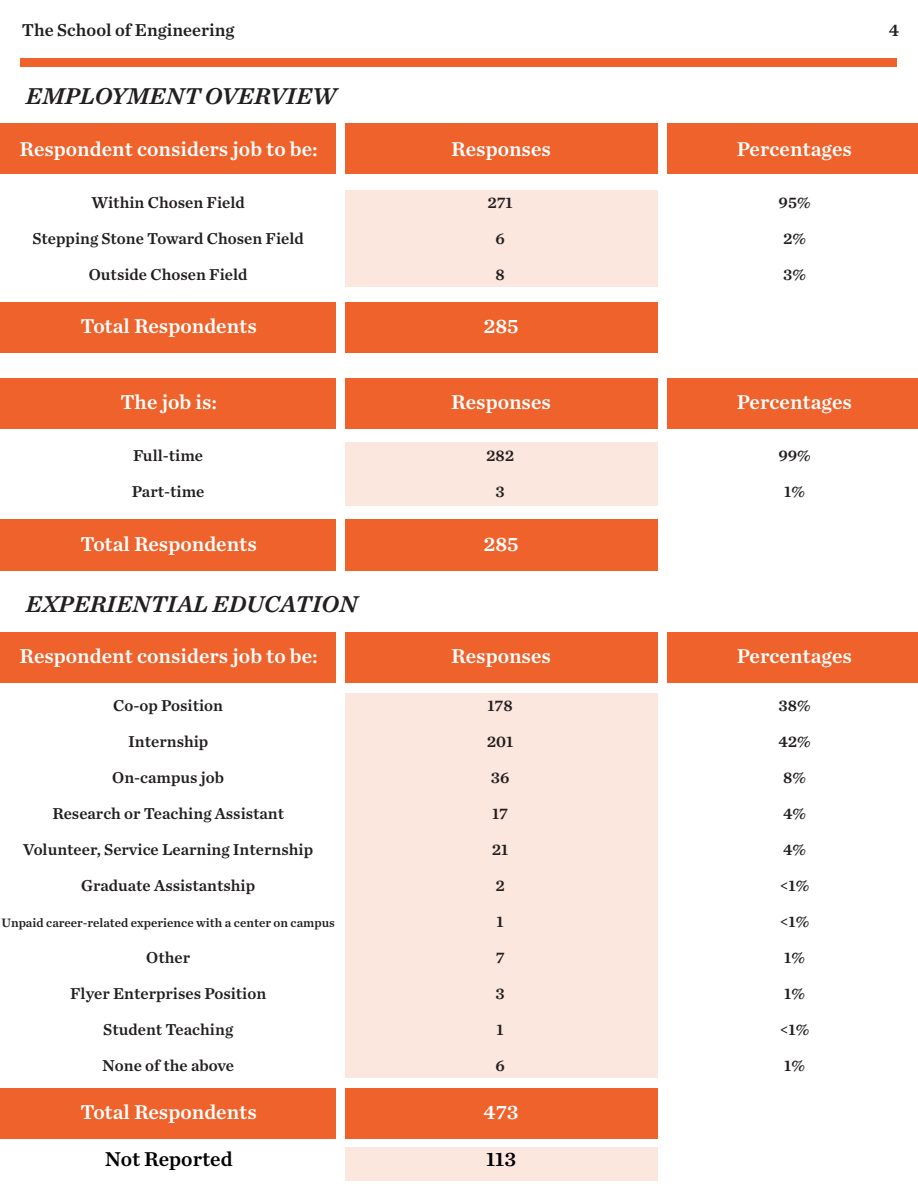
<style>
.page{position:relative;width:918px;height:1188px;background:#fff}
.page>*{position:absolute;margin:0;border:0;box-sizing:border-box;transform-origin:0 0}
.t1{font:italic 24px "Chronicle Text G2 Semi";color:#231f20}
.t2{font:21px "Chronicle Text G2 Semi";color:#fff}
.t3{font:21px "Chronicle Text G2 Semi";color:#000}
.t4{font:18px "Chronicle Text G2 Semi";color:#231f20}
.t5{font:16.5px "Chronicle Text G2 Semi";color:#231f20}
.t6{font:12.75px "Chronicle Text G2 Semi";color:#231f20}
</style>
<div class="page">
<div style="left:342px;top:190px;width:316px;height:97px;background:#fce7df"></div>
<div style="left:342px;top:443px;width:316px;height:63px;background:#fce7df"></div>
<div style="left:342px;top:693px;width:316px;height:385px;background:#fce7df"></div>
<div style="left:342px;top:1147px;width:316px;height:34px;background:#fce7df"></div>
<div style="left:0;top:123px;width:918px;height:51px;background:#ef622b"></div>
<div style="left:0;top:632px;width:918px;height:51px;background:#ef622b"></div>
<div style="left:0;top:378px;width:918px;height:51px;background:#ef622b"></div>
<div style="left:0;top:303px;width:659px;height:50px;background:#ef622b"></div>
<div style="left:0;top:1088px;width:663px;height:50px;background:#ef622b"></div>
<div style="left:0;top:519px;width:659px;height:52px;background:#ef622b"></div>
<div style="left:336px;top:98px;width:9px;height:1090px;background:#fff"></div>
<div style="left:658px;top:98px;width:9px;height:1090px;background:#fff"></div>
<div style="left:21px;top:58px;width:876px;height:9px;background:#ef622b"></div>
<p class="t4" style="left:22px;top:16px;width:214px">The School of Engineering</p>
<p class="t4" style="left:889px;top:16px;width:12px">4</p>
<p class="t1" style="left:26px;top:77px;width:312px">EMPLOYMENT OVERVIEW</p>
<p class="t2" style="left:20px;top:132px;width:300px">Respondent considers job to be:</p>
<p class="t2" style="left:451px;top:132px;width:101px">Responses</p>
<p class="t2" style="left:737px;top:132px;width:117px">Percentages</p>
<p class="t5" style="left:92px;top:190px;width:155px">Within Chosen Field</p>
<p class="t5" style="left:32px;top:226px;width:273px">Stepping Stone Toward Chosen Field</p>
<p class="t5" style="left:89px;top:262px;width:160px">Outside Chosen Field</p>
<p class="t5" style="left:487px;top:190px;width:27px">271</p>
<p class="t5" style="left:495px;top:226px;width:11px">6</p>
<p class="t5" style="left:495px;top:262px;width:11px">8</p>
<p class="t5" style="left:779px;top:190px;width:34px">95%</p>
<p class="t5" style="left:783px;top:226px;width:25px">2%</p>
<p class="t5" style="left:783px;top:262px;width:24px">3%</p>
<p class="t2" style="left:81px;top:310px;width:178px">Total Respondents</p>
<p class="t2" style="left:483px;top:310px;width:37px">285</p>
<p class="t2" style="left:120px;top:385px;width:98px">The job is:</p>
<p class="t2" style="left:451px;top:385px;width:101px">Responses</p>
<p class="t2" style="left:737px;top:385px;width:117px">Percentages</p>
<p class="t5" style="left:133px;top:443px;width:71px">Full-time</p>
<p class="t5" style="left:132px;top:479px;width:74px">Part-time</p>
<p class="t5" style="left:486px;top:443px;width:30px">282</p>
<p class="t5" style="left:495px;top:479px;width:11px">3</p>
<p class="t5" style="left:778px;top:443px;width:34px">99%</p>
<p class="t5" style="left:784px;top:479px;width:22px">1%</p>
<p class="t2" style="left:81px;top:527px;width:178px">Total Respondents</p>
<p class="t2" style="left:483px;top:527px;width:37px">285</p>
<p class="t1" style="left:26px;top:585px;width:333px">EXPERIENTIAL EDUCATION</p>
<p class="t2" style="left:20px;top:640px;width:300px">Respondent considers job to be:</p>
<p class="t2" style="left:451px;top:640px;width:101px">Responses</p>
<p class="t2" style="left:737px;top:640px;width:117px">Percentages</p>
<p class="t5" style="left:113px;top:693px;width:111px">Co-op Position</p>
<p class="t5" style="left:128px;top:729px;width:82px">Internship</p>
<p class="t5" style="left:112px;top:765px;width:113px">On-campus job</p>
<p class="t5" style="left:52px;top:801px;width:233px">Research or Teaching Assistant</p>
<p class="t5" style="left:23px;top:837px;width:291px">Volunteer, Service Learning Internship</p>
<p class="t5" style="left:81px;top:873px;width:176px">Graduate Assistantship</p>
<p class="t6" style="left:1px;top:913px;width:335px">Unpaid career-related experience with a center on campus</p>
<p class="t5" style="left:146px;top:945px;width:45px">Other</p>
<p class="t5" style="left:70px;top:981px;width:198px">Flyer Enterprises Position</p>
<p class="t5" style="left:103px;top:1017px;width:131px">Student Teaching</p>
<p class="t5" style="left:102px;top:1053px;width:133px">None of the above</p>
<p class="t5" style="left:487px;top:693px;width:27px">178</p>
<p class="t5" style="left:487px;top:729px;width:28px">201</p>
<p class="t5" style="left:491px;top:765px;width:20px">36</p>
<p class="t5" style="left:492px;top:801px;width:17px">17</p>
<p class="t5" style="left:492px;top:837px;width:18px">21</p>
<p class="t5" style="left:495px;top:873px;width:11px">2</p>
<p class="t5" style="left:497px;top:909px;width:9px">1</p>
<p class="t5" style="left:496px;top:945px;width:10px">7</p>
<p class="t5" style="left:495px;top:981px;width:11px">3</p>
<p class="t5" style="left:497px;top:1017px;width:9px">1</p>
<p class="t5" style="left:495px;top:1053px;width:11px">6</p>
<p class="t5" style="left:779px;top:693px;width:34px">38%</p>
<p class="t5" style="left:778px;top:729px;width:34px">42%</p>
<p class="t5" style="left:783px;top:765px;width:24px">8%</p>
<p class="t5" style="left:783px;top:801px;width:25px">4%</p>
<p class="t5" style="left:783px;top:837px;width:25px">4%</p>
<p class="t5" style="left:780px;top:873px;width:31px">&lt;1%</p>
<p class="t5" style="left:780px;top:909px;width:31px">&lt;1%</p>
<p class="t5" style="left:784px;top:945px;width:22px">1%</p>
<p class="t5" style="left:784px;top:981px;width:22px">1%</p>
<p class="t5" style="left:780px;top:1017px;width:31px">&lt;1%</p>
<p class="t5" style="left:784px;top:1053px;width:22px">1%</p>
<p class="t2" style="left:81px;top:1096px;width:178px">Total Respondents</p>
<p class="t3" style="left:105px;top:1143px;width:129px">Not Reported</p>
<p class="t2" style="left:484px;top:1096px;width:37px">473</p>
<p class="t3" style="left:486px;top:1143px;width:32px">113</p>
</div>
